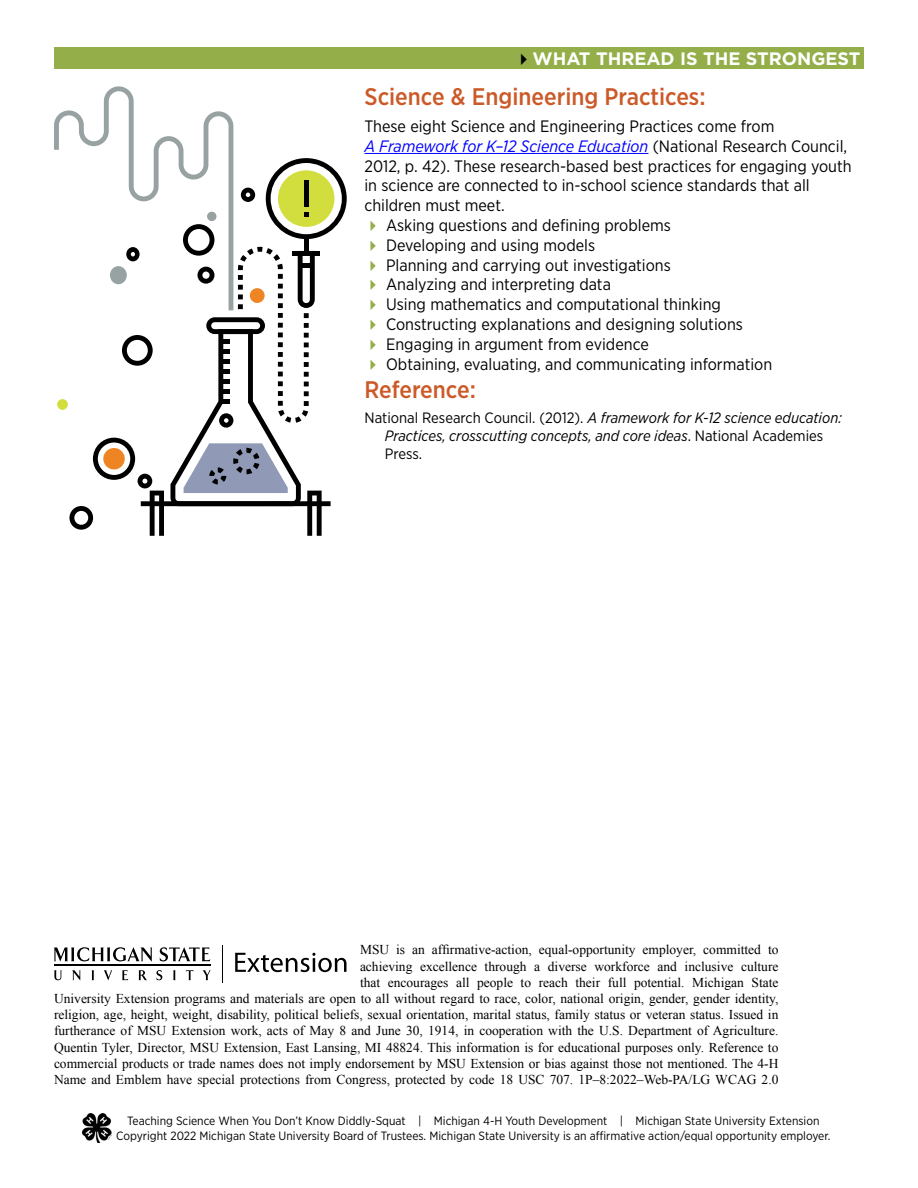
<style>
.page{position:relative;width:918px;height:1188px;background:#fff}
.page>*{position:absolute;margin:0;border:0;box-sizing:border-box;transform-origin:0 0}
.Subhead1{font:500 24px "Gotham Narrow";color:#cb5a28}
.t1{font:700 18px "Gotham";color:#fff}
.Body_no_space_after{font:16.5px/19.8px "Gotham Narrow";color:#000}
.References{font:italic 15px/18px "Gotham Narrow";color:#000}
.indicia{font:13.5px/16.2px "Times New Roman";color:#000;text-align:right}
.t2{font:12px/14.4px "Gotham Narrow";color:#000;text-align:center}
.s1{color:#000}
.s2{font-style:italic;color:#00f}
.s3{font-style:normal}
</style>
<div class="page">
<div style="left:54px;top:47px;width:810px;height:21px;background:#94ae4a"></div>
<img style="left:82px;top:1113px;width:29px;height:30px">
<svg style="left:54px;top:86px;width:293px;height:450px"></svg>
<hr style="left:364px;top:153px;width:284px;height:1px;background:#00f">
<svg style="left:54px;top:970px;width:8px;height:10px"></svg>
<svg style="left:72px;top:970px;width:9px;height:11px"></svg>
<svg style="left:92px;top:970px;width:2px;height:10px"></svg>
<svg style="left:104px;top:970px;width:8px;height:10px"></svg>
<svg style="left:122px;top:970px;width:6px;height:10px"></svg>
<svg style="left:139px;top:970px;width:8px;height:10px"></svg>
<svg style="left:156px;top:970px;width:6px;height:10px"></svg>
<svg style="left:173px;top:970px;width:3px;height:10px"></svg>
<svg style="left:186px;top:970px;width:7px;height:10px"></svg>
<svg style="left:203px;top:970px;width:8px;height:10px"></svg>
<svg style="left:54px;top:947px;width:98px;height:15px"></svg>
<svg style="left:160px;top:947px;width:50px;height:14px"></svg>
<hr style="left:54px;top:965px;width:157px;height:1px;background:#000">
<svg style="left:235px;top:953px;width:111px;height:19px"></svg>
<hr style="left:222px;top:945px;width:1px;height:38px;background:#000">
<h2 class="t1" style="left:514px;top:46px;width:347px"><span class="s1">✔</span>WHAT THREAD IS THE STRONGEST</h2>
<p class="Subhead1" style="left:364px;top:82px;width:343px">Science &amp; Engineering Practices:</p>
<p class="Body_no_space_after" style="left:364px;top:116px;width:411px">These eight Science and Engineering Practices come from</p>
<p class="Body_no_space_after" style="left:364px;top:136px;width:489px"><span class="s2">A Framework for K–12 Science Education</span> (National Research Council, 2012, p. 42). These research-based best practices for engaging youth in science are connected to in-school science standards that all children must meet.</p>
<p class="Body_no_space_after" style="left:386px;top:215px;width:286px">Asking questions and defining problems</p>
<p class="Body_no_space_after" style="left:386px;top:235px;width:211px">Developing and using models</p>
<p class="Body_no_space_after" style="left:386px;top:255px;width:286px">Planning and carrying out investigations</p>
<p class="Body_no_space_after" style="left:386px;top:274px;width:226px">Analyzing and interpreting data</p>
<p class="Body_no_space_after" style="left:386px;top:294px;width:336px">Using mathematics and computational thinking</p>
<p class="Body_no_space_after" style="left:386px;top:314px;width:358px">Constructing explanations and designing solutions</p>
<p class="Body_no_space_after" style="left:386px;top:334px;width:264px">Engaging in argument from evidence</p>
<p class="Body_no_space_after" style="left:386px;top:354px;width:388px">Obtaining, evaluating, and communicating information</p>
<p class="Subhead1" style="left:364px;top:375px;width:113px">Reference:</p>
<p class="References" style="left:385px;top:409px;width:459px;text-indent:-20px"><span class="s3">National Research Council. (2012).</span> A framework for K-12 science education:<br>Practices, crosscutting concepts, and core ideas<span class="s3">. National Academies<br>Press.</span></p>
<p class="indicia" style="left:54px;top:941px;width:726px">MSU is an affirmative-action, equal-opportunity employer, committed to<br>achieving excellence through a diverse workforce and inclusive culture<br>that encourages all people to reach their full potential. Michigan State<br>University Extension programs and materials are open to all without regard to race, color, national origin, gender, gender identity, religion, age, height, weight, disability, political beliefs, sexual orientation, marital status, family status or veteran status. Issued in furtherance of MSU Extension work, acts of May 8 and June 30, 1914, in cooperation with the U.S. Department of Agriculture.<br>Quentin Tyler, Director, MSU Extension, East Lansing, MI 48824. This information is for educational purposes only. Reference to commercial products or trade names does not imply endorsement by MSU Extension or bias against those not mentioned. The 4-H Name and Emblem have special protections from Congress, protected by code 18 USC 707. 1P–8:2022–Web-PA/LG WCAG 2.0</p>
<p class="t2" style="left:116px;top:1114px;width:716px">Teaching Science When You Don’t Know Diddly-Squat | Michigan 4-H Youth Development | Michigan State University Extension<br>Copyright 2022 Michigan State University Board of Trustees. Michigan State University is an affirmative action/equal opportunity employer.</p>
</div>
